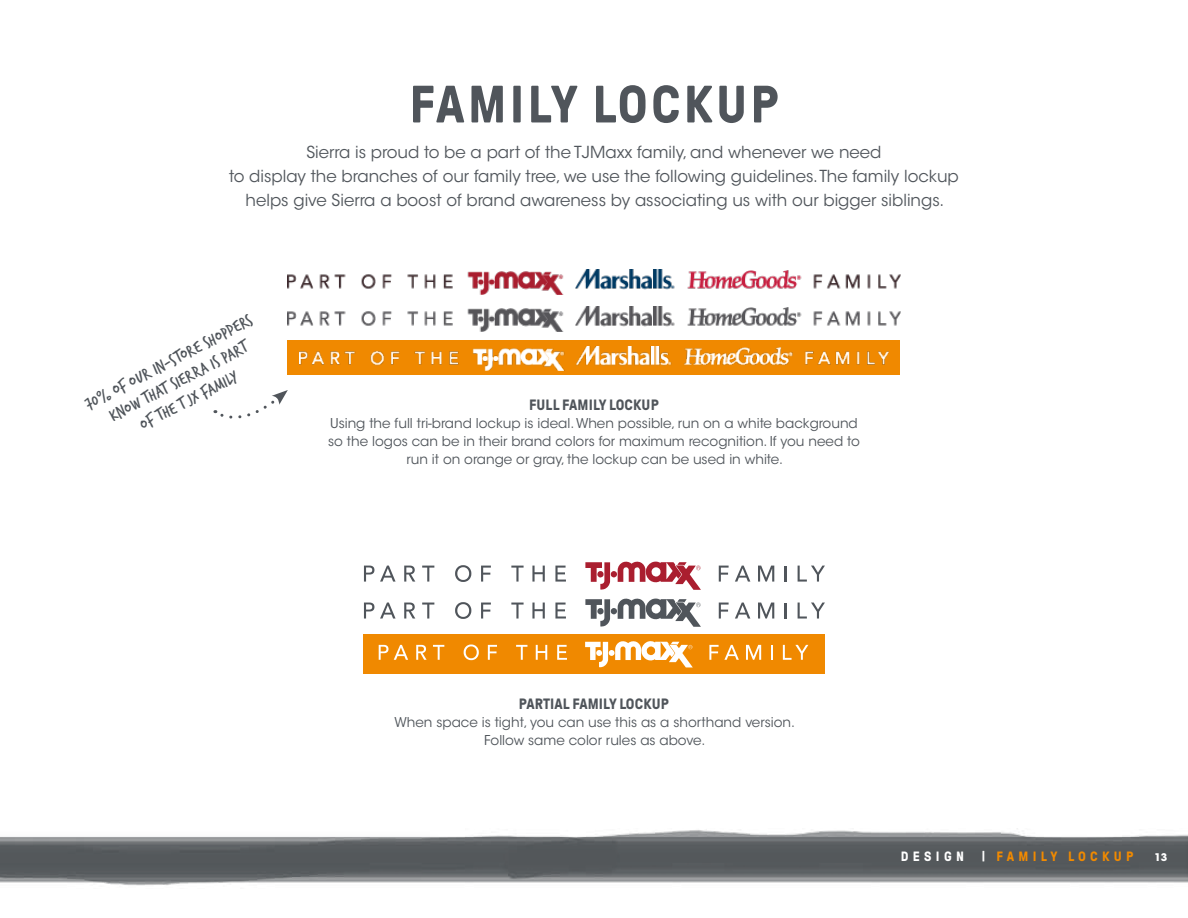
<style>
.page{position:relative;width:1188px;height:918px;background:#fff}
.page>*{position:absolute;margin:0;border:0;box-sizing:border-box;transform-origin:0 0}
.t1{font:700 52.5px "GT Pressura";letter-spacing:.06em;color:#50555b}
.t2{font:18px/21.6px "Verveine";color:#50555b;text-align:center}
.t3{font:16.5px/24px "ITC Avant Garde Std";color:#50555b;text-align:center}
.t4{font:700 15px "GT Pressura";letter-spacing:.01em;color:#50555b}
.t5{font:13.5px/18px "ITC Avant Garde Std";color:#50555b;text-align:center}
.t6{font:700 13.5px "GT Pressura";letter-spacing:.32em;color:#f18a00}
.t7{font:700 13.5px "GT Pressura";letter-spacing:.32em;color:#fff}
.t8{font:700 10.5px "ITC Avant Garde Std";color:#fff}
.s1{color:#fff}
</style>
<div class="page">
<img style="left:0;top:828px;width:1188px;height:58px">
<div style="left:288px;top:340px;width:612px;height:35px;background:#f08900"></div>
<img style="left:300px;top:347px;width:588px;height:24px">
<img style="left:288px;top:270px;width:612px;height:25px">
<img style="left:288px;top:307px;width:612px;height:25px">
<svg style="left:364px;top:566px;width:10px;height:16px"></svg>
<svg style="left:380px;top:566px;width:16px;height:16px"></svg>
<svg style="left:404px;top:566px;width:11px;height:16px"></svg>
<svg style="left:422px;top:566px;width:12px;height:16px"></svg>
<svg style="left:455px;top:565px;width:16px;height:17px"></svg>
<svg style="left:481px;top:566px;width:10px;height:16px"></svg>
<svg style="left:511px;top:566px;width:13px;height:16px"></svg>
<svg style="left:532px;top:566px;width:13px;height:16px"></svg>
<svg style="left:555px;top:566px;width:11px;height:16px"></svg>
<svg style="left:719px;top:566px;width:10px;height:16px"></svg>
<svg style="left:735px;top:566px;width:15px;height:16px"></svg>
<svg style="left:758px;top:566px;width:16px;height:16px"></svg>
<svg style="left:785px;top:566px;width:2px;height:16px"></svg>
<svg style="left:798px;top:566px;width:27px;height:16px"></svg>
<svg style="left:585px;top:561px;width:116px;height:29px"></svg>
<svg style="left:364px;top:603px;width:10px;height:16px"></svg>
<svg style="left:380px;top:603px;width:16px;height:16px"></svg>
<svg style="left:404px;top:603px;width:11px;height:16px"></svg>
<svg style="left:422px;top:603px;width:12px;height:16px"></svg>
<svg style="left:455px;top:602px;width:16px;height:17px"></svg>
<svg style="left:481px;top:603px;width:10px;height:16px"></svg>
<svg style="left:511px;top:603px;width:13px;height:16px"></svg>
<svg style="left:532px;top:603px;width:13px;height:16px"></svg>
<svg style="left:555px;top:603px;width:11px;height:16px"></svg>
<svg style="left:719px;top:603px;width:10px;height:16px"></svg>
<svg style="left:735px;top:603px;width:15px;height:16px"></svg>
<svg style="left:758px;top:603px;width:16px;height:16px"></svg>
<svg style="left:785px;top:603px;width:2px;height:16px"></svg>
<svg style="left:798px;top:603px;width:27px;height:16px"></svg>
<svg style="left:585px;top:598px;width:116px;height:29px"></svg>
<div style="left:363px;top:635px;width:461px;height:39px;background:#f08900"></div>
<svg style="left:379px;top:645px;width:29px;height:15px"></svg>
<svg style="left:416px;top:645px;width:11px;height:15px"></svg>
<svg style="left:433px;top:645px;width:11px;height:15px"></svg>
<svg style="left:464px;top:645px;width:15px;height:15px"></svg>
<svg style="left:488px;top:645px;width:9px;height:15px"></svg>
<svg style="left:516px;top:645px;width:11px;height:15px"></svg>
<svg style="left:536px;top:645px;width:11px;height:15px"></svg>
<svg style="left:557px;top:645px;width:10px;height:15px"></svg>
<svg style="left:709px;top:645px;width:30px;height:15px"></svg>
<svg style="left:746px;top:645px;width:15px;height:15px"></svg>
<svg style="left:771px;top:645px;width:2px;height:15px"></svg>
<svg style="left:783px;top:645px;width:25px;height:15px"></svg>
<svg style="left:585px;top:641px;width:108px;height:27px"></svg>
<svg style="left:215px;top:390px;width:73px;height:29px"></svg>
<h1 class="t1" style="left:409px;top:76px;width:371px">FAMILY LOCKUP</h1>
<p class="t3" style="left:229px;top:141px;width:731px">Sierra is proud to be a part of the TJMaxx family, and whenever we need<br>to display the branches of our family tree, we use the following guidelines. The family lockup helps give Sierra a boost of brand awareness by associating us with our bigger siblings.</p>
<h2 class="t2" style="left:81px;top:396px;width:188px;rotate:-28deg">70% OF OUR IN-STORE SHOPPERS<br>KNOW THAT SIERRA IS PART<br>OF THE TJX FAMILY</h2>
<p class="t4" style="left:529px;top:397px;width:131px">FULL FAMILY LOCKUP</p>
<p class="t5" style="left:328px;top:415px;width:533px">Using the full tri-brand lockup is ideal. When possible, run on a white background so the logos can be in their brand colors for maximum recognition. If you need to run it on orange or gray, the lockup can be used in white.</p>
<p class="t4" style="left:519px;top:696px;width:152px">PARTIAL FAMILY LOCKUP</p>
<p class="t5" style="left:394px;top:714px;width:402px">When space is tight, you can use this as a shorthand version.<br>Follow same color rules as above.</p>
<p class="t7" style="left:901px;top:850px;width:65px">DESIGN</p>
<p class="t6" style="left:982px;top:850px;width:153px"><span class="s1">|</span> FAMILY LOCKUP</p>
<p class="t8" style="left:1154px;top:850px;width:14px">13</p>
</div>
